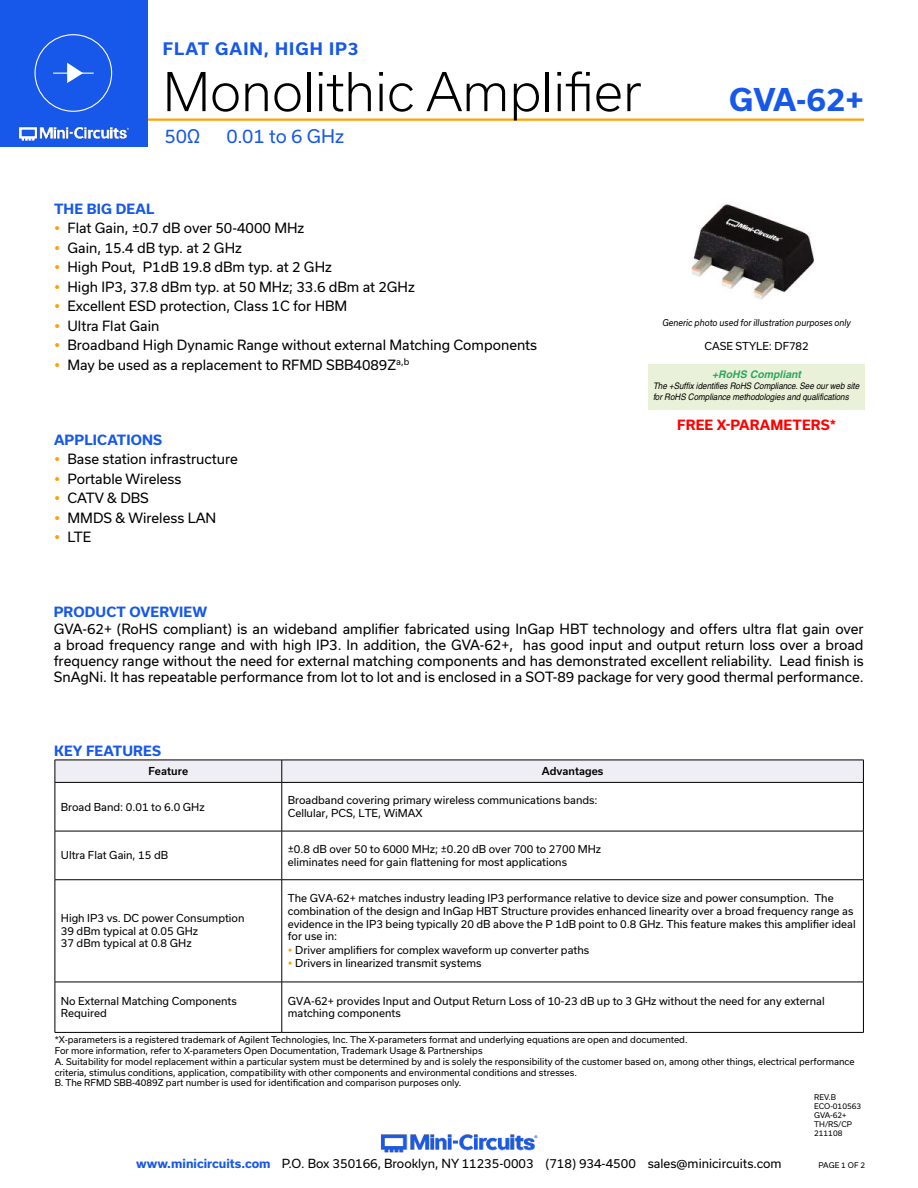
<style>
.page{position:relative;width:918px;height:1188px;background:#fff}
.page>*{position:absolute;margin:0;border:0;box-sizing:border-box;transform-origin:0 0}
.t1{font:300 51px "Usual";color:#000}
.t2{font:700 30px "Usual";color:#1758ea}
.t3{font:18px "Usual";color:#1758ea}
.t4{font:700 16.5px "Usual";letter-spacing:.065em;color:#1758ea}
.t5{font:13.5px/19.5px "Usual";color:#000}
.t6{font:700 13.5px "Usual";letter-spacing:.015em;color:#1758ea}
.t7{font:700 13.5px "Usual";letter-spacing:.015em;color:#f00}
.t8{font:12px "Usual";color:#000}
.t9{font:10.5px/12.6px "Usual";color:#000}
.t10{font:500 10.5px "Usual";color:#000}
.t11{font:italic 700 10.5px "Helvetica";color:rgb(0 147 68/.8)}
.t12{font:9px/10.8px "Usual";color:#000}
.t13{font:italic 9px/10.8px "Helvetica";color:#000;scale:.9 1}
.t14{font:italic 9px "Usual";color:#000;scale:.9 1}
.t15{font:7.5px/9px "Usual";color:#000}
.s1{font-weight:700;color:#1758ea}
</style>
<div class="page">
<hr style="left:129px;top:118px;width:735px;height:3px;background:#ffa200">
<div style="left:0;top:0;width:147px;height:147px;background:#1758ea"></div>
<hr style="left:917px;top:0;width:1px;height:147px;background:#1758ea">
<img style="left:19px;top:126px;width:110px;height:15px">
<div style="left:35px;top:34px;width:77px;height:78px;border:1px solid #fff;border-radius:50%"></div>
<hr style="left:53px;top:73px;width:41px;height:1px;background:#fff">
<svg style="left:67px;top:63px;width:16px;height:20px"></svg>
<img style="left:381px;top:1134px;width:157px;height:19px">
<svg style="left:55px;top:760px;width:809px;height:22px;background:#e7e7ed"></svg>
<hr style="left:55px;top:782px;width:227px;height:1px;background:#000">
<hr style="left:55px;top:783px;width:1px;height:48px;background:#000">
<hr style="left:282px;top:782px;width:582px;height:1px;background:#000">
<hr style="left:282px;top:783px;width:1px;height:48px;background:#000">
<hr style="left:863px;top:783px;width:1px;height:48px;background:#000">
<hr style="left:55px;top:831px;width:227px;height:1px;background:#000">
<hr style="left:55px;top:831px;width:1px;height:49px;background:#000">
<hr style="left:282px;top:831px;width:582px;height:1px;background:#000">
<hr style="left:282px;top:831px;width:1px;height:49px;background:#000">
<hr style="left:863px;top:831px;width:1px;height:49px;background:#000">
<hr style="left:55px;top:879px;width:227px;height:1px;background:#000">
<hr style="left:55px;top:880px;width:1px;height:102px;background:#000">
<hr style="left:282px;top:879px;width:582px;height:1px;background:#000">
<hr style="left:282px;top:880px;width:1px;height:102px;background:#000">
<hr style="left:863px;top:880px;width:1px;height:102px;background:#000">
<hr style="left:55px;top:982px;width:227px;height:1px;background:#000">
<hr style="left:55px;top:982px;width:1px;height:50px;background:#000">
<hr style="left:282px;top:982px;width:582px;height:1px;background:#000">
<hr style="left:282px;top:982px;width:1px;height:50px;background:#000">
<hr style="left:863px;top:982px;width:1px;height:50px;background:#000">
<hr style="left:55px;top:1032px;width:227px;height:1px;background:#000">
<hr style="left:282px;top:1032px;width:582px;height:1px;background:#000">
<div style="left:649px;top:365px;width:216px;height:45px;background:#e9f2d8"></div>
<img style="left:691px;top:203px;width:124px;height:97px">
<h3 class="t4" style="left:163px;top:42px;width:197px">FLAT GAIN, HIGH IP3</h3>
<h1 class="t1" style="left:163px;top:71px;width:480px">Monolithic Amplifier</h1>
<h3 class="t3" style="left:164px;top:128px;width:37px">50Ω</h3>
<h3 class="t3" style="left:226px;top:128px;width:119px">0.01 to 6 GHz</h3>
<h2 class="t2" style="left:729px;top:88px;width:136px">GVA-62+</h2>
<p class="t6" style="left:54px;top:201px;width:102px">THE BIG DEAL</p>
<p class="t5" style="left:68px;top:219px;width:471px">Flat Gain, ±0.7 dB over 50-4000 MHz<br>Gain, 15.4 dB typ. at 2 GHz<br>High Pout, P1dB 19.8 dBm typ. at 2 GHz<br>High IP3, 37.8 dBm typ. at 50 MHz; 33.6 dBm at 2GHz<br>Excellent ESD protection, Class 1C for HBM<br>Ultra Flat Gain<br>Broadband High Dynamic Range without external Matching Components May be used as a replacement to RFMD SBB4089Z<sup>a,b</sup></p>
<p class="t6" style="left:54px;top:432px;width:110px">APPLICATIONS</p>
<p class="t5" style="left:68px;top:450px;width:172px">Base station infrastructure<br>Portable Wireless<br>CATV &amp; DBS<br>MMDS &amp; Wireless LAN<br>LTE</p>
<p class="t14" style="left:662px;top:319px;width:211px">Generic photo used for illustration purposes only</p>
<p class="t9" style="left:704px;top:341px;width:106px">CASE STYLE: DF782</p>
<p class="t11" style="left:712px;top:370px;width:93px">+RoHS Compliant</p>
<p class="t13" style="left:653px;top:381px;width:232px">The +Suffix identifies RoHS Compliance.See our web site for RoHS Compliance methodologies and qualifications</p>
<p class="t7" style="left:677px;top:417px;width:160px">FREE X-PARAMETERS*</p>
<p class="t6" style="left:54px;top:605px;width:155px">PRODUCT OVERVIEW</p>
<p class="t5" style="left:54px;top:621px;width:812px;line-height:16.2px;text-align:justify">GVA-62+ (RoHS compliant) is an wideband amplifier fabricated using InGap HBT technology and offers ultra flat gain over a broad frequency range and with high IP3. In addition, the GVA-62+, has good input and output return loss over a broad frequency range without the need for external matching components and has demonstrated excellent reliability. Lead finish is SnAgNi. It has repeatable performance from lot to lot and is enclosed in a SOT-89 package for very good thermal performance.</p>
<p class="t6" style="left:54px;top:743px;width:108px">KEY FEATURES</p>
<p class="t10" style="left:149px;top:767px;width:41px">Feature</p>
<p class="t10" style="left:542px;top:767px;width:63px">Advantages</p>
<p class="t9" style="left:61px;top:801px;width:145px">Broad Band: 0.01 to 6.0 GHz</p>
<p class="t9" style="left:288px;top:795px;width:311px">Broadband covering primary wireless communications bands:<br>Cellular, PCS, LTE, WiMAX</p>
<p class="t9" style="left:61px;top:850px;width:109px">Ultra Flat Gain, 15 dB</p>
<p class="t9" style="left:288px;top:844px;width:315px">±0.8 dB over 50 to 6000 MHz; ±0.20 dB over 700 to 2700 MHz eliminates need for gain flattening for most applications</p>
<p class="t9" style="left:61px;top:913px;width:185px">High IP3 vs. DC power Consumption<br>39 dBm typical at 0.05 GHz<br>37 dBm typical at 0.8 GHz</p>
<p class="t9" style="left:288px;top:893px;width:548px">The GVA-62+ matches industry leading IP3 performance relative to device size and power consumption. The</p>
<p class="t9" style="left:288px;top:906px;width:567px">combination of the design and InGap HBT Structure provides enhanced linearity over a broad frequency range as</p>
<p class="t9" style="left:288px;top:918px;width:569px">evidence in the IP3 being typically 20 dB above the P 1dB point to 0.8 GHz. This feature makes this amplifier ideal</p>
<p class="t9" style="left:288px;top:931px;width:51px">for use in:</p>
<p class="t9" style="left:295px;top:944px;width:295px">Driver amplifiers for complex waveform up converter paths</p>
<p class="t9" style="left:295px;top:958px;width:188px">Drivers in linearized transmit systems</p>
<p class="t9" style="left:61px;top:995px;width:178px">No External Matching Components<br>Required</p>
<p class="t9" style="left:288px;top:995px;width:539px">GVA-62+ provides Input and Output Return Loss of 10-23 dB up to 3 GHz without the need for any external matching components</p>
<p class="t12" style="left:55px;top:1035px;width:801px">*X-parameters is a registered trademark of Agilent Technologies, Inc. The X-parameters format and underlying equations are open and documented.<br>For more information, refer to X-parameters Open Documentation, Trademark Usage &amp; Partnerships<br>A. Suitability for model replacement within a particular system must be determined by and is solely the responsibility of the customer based on, among other things, electrical performance criteria, stimulus conditions, application, compatibility with other components and environmental conditions and stresses.<br>B. The RFMD SBB-4089Z part number is used for identification and comparison purposes only.</p>
<p class="t15" style="left:814px;top:1093px;width:48px">REV.B<br>ECO-010563<br>GVA-62+<br>TH/RS/CP<br>211108</p>
<p class="t8" style="left:136px;top:1159px;width:647px"><span class="s1">www.minicircuits.com</span> P.O. Box 350166, Brooklyn, NY 11235-0003 (718) 934-4500 sales@minicircuits.com</p>
<p class="t15" style="left:819px;top:1161px;width:48px">PAGE 1 OF 2</p>
</div>
